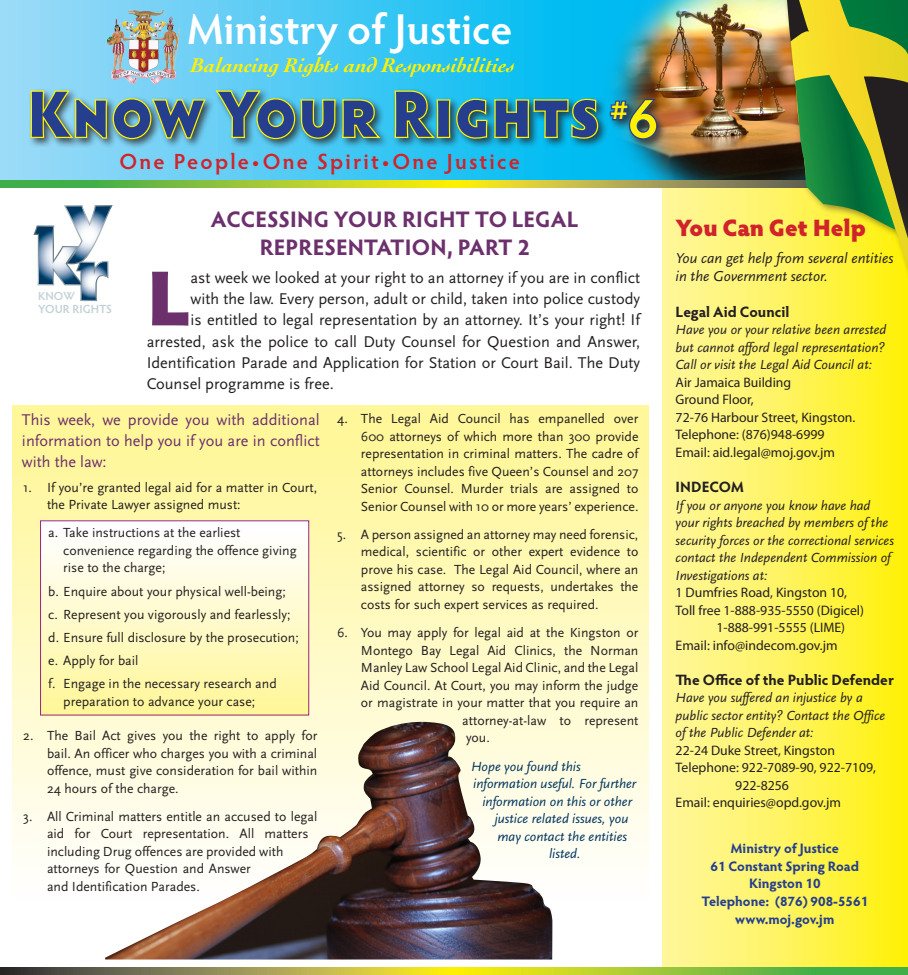
<style>
.page{position:relative;width:908px;height:975px;background:#fff}
.page>*{position:absolute;margin:0;border:0;box-sizing:border-box;transform-origin:0 0}
.Intro_OPara{font:900 78.25px "Hypatia Sans Pro";color:#6c306d}
.t1{font:600 43.25px "Hypatia Sans Pro";color:#fff}
.t2{font:600 32.75px "Hypatia Sans Pro";color:#fff101}
.t3{font:900 23.75px "Hypatia Sans Pro";letter-spacing:-.005em;color:#d1232a}
.t4{font:700 22.5px/27.5px "Hypatia Sans Pro";color:#6c306d;text-align:center}
.t5{font:600 22px "Hypatia Sans Pro";letter-spacing:.1em;color:#d1232a}
.t6{font:italic 700 21px "Cochin LT Std";color:#fff101}
.Intro_OPara-2{font:16.25px "Scala Sans";color:#231f20}
.Intro_OPara-3{font:16.25px/21.2px "Scala Sans";color:#6c306d;text-align:justify}
.t7{font:italic 15px/18px "Scala Sans";color:#231f20}
.t8{font:700 15px "Hypatia Sans Pro";color:#231f20}
.t9{font:13.75px/17.5px "Scala Sans";color:#231f20}
.t10{font:italic 13.75px/17.5px "Scala Sans";color:#231f20}
.t11{font:13.75px/17.5px "Myriad Pro";color:#231f20}
.t12{font:italic 13.75px "Scala Sans";color:#00345e}
.t13{font:700 13.75px/17.5px "Hypatia Sans Pro";color:#253f8e;text-align:center}
.t14{font:600 11.75px/12.4px "Hypatia Sans Pro";letter-spacing:-.005em;color:#c2d1d5}
.s1{font-size:56.25px}
</style>
<div class="page">
<svg style="left:1px;top:1px;width:597px;height:179px"></svg>
<img style="left:598px;top:1px;width:176px;height:179px">
<div style="left:28px;top:88px;width:580px;height:62px;background:#231f20;opacity:.75"></div>
<img style="left:30px;top:90px;width:568px;height:50px">
<div style="left:662px;top:184px;width:244px;height:790px;background:linear-gradient(to right,#fff7a5,#fff10f)"></div>
<svg style="left:0;top:180px;width:774px;height:8px"></svg>
<div style="left:774px;top:0;width:133px;height:328px;background:#231f20;opacity:.51"></div>
<svg style="left:786px;top:0;width:121px;height:268px"></svg>
<img style="left:108px;top:11px;width:72px;height:75px">
<svg style="left:0;top:967px;width:907px;height:7px"></svg>
<div style="left:13px;top:405px;width:635px;height:552px;background:linear-gradient(to bottom,#fff693,#fff)"></div>
<div style="left:41px;top:521px;width:267px;height:194px;background:linear-gradient(to bottom,#fff,#fff697)"></div>
<div style="left:40px;top:520px;width:269px;height:195px;border:1px solid #9a2581"></div>
<div style="left:607px;top:96px;width:60px;height:54px;background:#231f20;opacity:.75"></div>
<img style="left:608px;top:98px;width:50px;height:43px">
<svg style="left:33px;top:205px;width:80px;height:96px"></svg>
<img style="left:105px;top:721px;width:447px;height:238px">
<h2 class="t1" style="left:187px;top:-1px;width:326px">Ministry of Justice</h2>
<h3 class="t6" style="left:191px;top:53px;width:325px">Balancing Rights and Responsibilities</h3>
<h3 class="t5" style="left:119px;top:146px;width:402px">One People•One Spirit•One Justice</h3>
<p class="t2" style="left:610px;top:85px;width:49px">#<span class="s1">6</span></p>
<p class="t14" style="left:38px;top:289px;width:76px">KNOW<br>YOUR RIGHTS</p>
<p class="t4" style="left:211px;top:204px;width:369px">ACCESSING YOUR RIGHT TO LEGAL<br>REPRESENTATION, PART 2</p>
<p class="Intro_OPara" style="left:147px;top:240px;width:45px">L</p>
<p class="Intro_OPara-2" style="left:190px;top:269px;width:451px">ast week we looked at your right to an attorney if you are in conflict</p>
<p class="Intro_OPara-2" style="left:190px;top:290px;width:451px">with the law. Every person, adult or child, taken into police custody</p>
<p class="Intro_OPara-2" style="left:190px;top:311px;width:451px">is entitled to legal representation by an attorney. It’s your right! If</p>
<p class="Intro_OPara-2" style="left:147px;top:332px;width:495px">arrested, ask the police to call Duty Counsel for Question and Answer,</p>
<p class="Intro_OPara-2" style="left:147px;top:354px;width:494px">Identification Parade and Application for Station or Court Bail. The Duty</p>
<p class="Intro_OPara-2" style="left:147px;top:375px;width:188px">Counsel programme is free.</p>
<p class="Intro_OPara-3" style="left:22px;top:409px;width:299px">This week, we provide you with additional information to help you if you are in conflict with the law:</p>
<p class="t9" style="left:47px;top:478px;width:271px;text-indent:-24px">1. If you’re granted legal aid for a matter in Court, the Private Lawyer assigned must:</p>
<p class="t9" style="left:63px;top:524px;width:235px;text-indent:-15px">a. Take instructions at the earliest convenience regarding the offence giving rise to the charge;</p>
<p class="t9" style="left:48px;top:582px;width:239px">b. Enquire about your physical well-being;</p>
<p class="t9" style="left:48px;top:605px;width:243px">c. Represent you vigorously and fearlessly;</p>
<p class="t9" style="left:48px;top:628px;width:252px">d. Ensure full disclosure by the prosecution;</p>
<p class="t9" style="left:48px;top:652px;width:92px">e. Apply for bail</p>
<p class="t9" style="left:48px;top:675px;width:230px;text-align:center">f. Engage in the necessary research and preparation to advance your case;</p>
<p class="t9" style="left:47px;top:727px;width:272px;text-align:justify;text-indent:-24px">2. The Bail Act gives you the right to apply for bail. An officer who charges you with a criminal offence, must give consideration for bail within 24 hours of the charge.</p>
<p class="t9" style="left:47px;top:807px;width:272px;text-indent:-24px">3. All Criminal matters entitle an accused to legal aid for Court representation. All matters including Drug offences are provided with attorneys for Question and Answer<br>and Identification Parades.</p>
<p class="t9" style="left:361px;top:410px;width:279px;text-align:justify;text-indent:-24px">4. The Legal Aid Council has empanelled over 600 attorneys of which more than 300 provide representation in criminal matters. The cadre of attorneys includes five Queen’s Counsel and 207<br>Senior Counsel. Murder trials are assigned to Senior Counsel with 10 or more years’ experience.</p>
<p class="t9" style="left:361px;top:526px;width:279px;text-align:justify;text-indent:-24px">5. A person assigned an attorney may need forensic, medical, scientific or other expert evidence to prove his case. The Legal Aid Council, where an assigned attorney so requests, undertakes the costs for such expert services as required.</p>
<p class="t9" style="left:337px;top:624px;width:302px">6. You may apply for legal aid at the Kingston or</p>
<p class="t9" style="left:361px;top:641px;width:279px">Montego Bay Legal Aid Clinics, the Norman</p>
<p class="t9" style="left:361px;top:659px;width:279px">Manley Law School Legal Aid Clinic, and the Legal</p>
<p class="t9" style="left:361px;top:676px;width:279px">Aid Council. At Court, you may inform the judge</p>
<p class="t9" style="left:361px;top:694px;width:279px">or magistrate in your matter that you require an</p>
<p class="t9" style="left:462px;top:711px;width:177px">attorney-at-law to represent</p>
<p class="t9" style="left:466px;top:729px;width:25px">you.</p>
<p class="t12" style="left:471px;top:758px;width:111px">Hope you found this</p>
<p class="t12" style="left:473px;top:776px;width:164px">information useful. For further</p>
<p class="t12" style="left:482px;top:793px;width:151px">information on this or other</p>
<p class="t12" style="left:494px;top:811px;width:135px">justice related issues, you</p>
<p class="t12" style="left:497px;top:828px;width:131px">may contact the entities</p>
<p class="t12" style="left:548px;top:846px;width:33px">listed.</p>
<h3 class="t3" style="left:675px;top:210px;width:192px">You Can Get Help</h3>
<p class="t7" style="left:675px;top:249px;width:219px">You can get help from several entities in the Government sector.</p>
<p class="t8" style="left:675px;top:301px;width:115px">Legal Aid Council</p>
<p class="t10" style="left:675px;top:321px;width:212px;text-align:justify">Have you or your relative been arrested but cannot afford legal representation?<br>Call or visit the Legal Aid Council at:</p>
<p class="t11" style="left:675px;top:373px;width:181px">Air Jamaica Building<br>Ground Floor,<br>72-76 Harbour Street, Kingston.<br>Telephone: (876)948-6999<br>Email: aid.legal@moj.gov.jm</p>
<p class="t8" style="left:675px;top:476px;width:70px">INDECOM</p>
<p class="t10" style="left:675px;top:496px;width:220px">If you or anyone you know have had your rights breached by members of the security forces or the correctional services contact the Independent Commission of Investigations at:</p>
<p class="t11" style="left:675px;top:583px;width:173px">1 Dumfries Road, Kingston 10,</p>
<p class="t11" style="left:675px;top:601px;width:190px">Toll free 1-888-935-5550 (Digicel)</p>
<p class="t11" style="left:716px;top:618px;width:130px">1-888-991-5555 (LIME)</p>
<p class="t11" style="left:675px;top:636px;width:163px">Email: info@indecom.gov.jm</p>
<p class="t8" style="left:675px;top:668px;width:220px">The Office of the Public Defender</p>
<p class="t10" style="left:675px;top:689px;width:211px">Have you suffered an injustice by a public sector entity? Contact the Office of the Public Defender at:</p>
<p class="t11" style="left:675px;top:741px;width:161px">22-24 Duke Street, Kingston</p>
<p class="t11" style="left:675px;top:758px;width:202px">Telephone: 922-7089-90, 922-7109,</p>
<p class="t11" style="left:735px;top:776px;width:55px">922-8256</p>
<p class="t11" style="left:675px;top:793px;width:167px">Email: enquiries@opd.gov.jm</p>
<p class="t13" style="left:701px;top:839px;width:168px">Ministry of Justice<br>61 Constant Spring Road<br>Kingston 10<br>Telephone: (876) 908-5561 www.moj.gov.jm</p>
</div>
